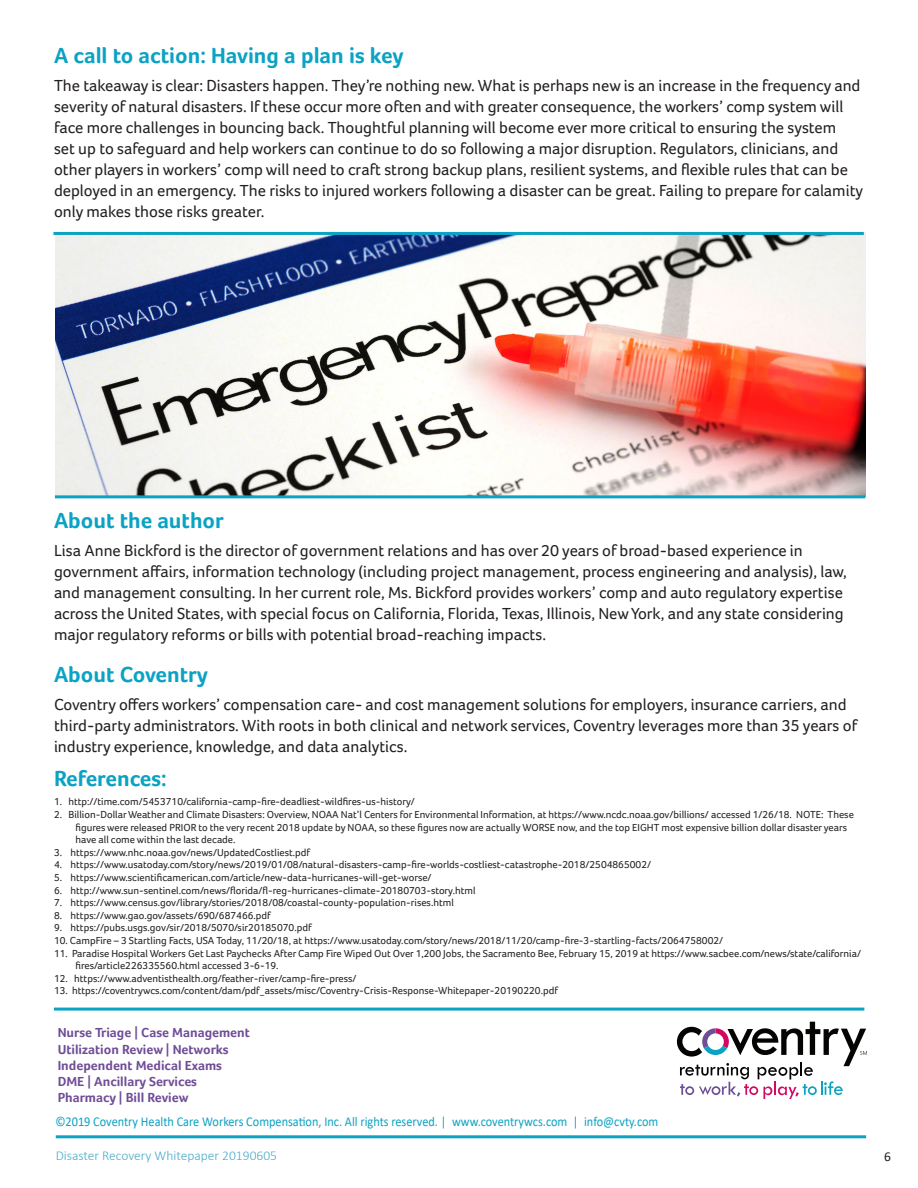
<style>
.page{position:relative;width:918px;height:1188px;background:#fff}
.page>*{position:absolute;margin:0;border:0;box-sizing:border-box;transform-origin:0 0}
.Paragraph_Head{font:700 22.5px "Foco";color:#0ba2c3}
.Body{font:16.5px/21px "Foco";color:#231f20}
.t1{font:700 13.5px "Foco";color:#704e97}
.Company_info{font:13.5px "Calibri";color:#0ba2c3;scale:.91 1}
.t2{font:300 13.5px "Calibri";color:#4aabc7}
.t3{font:13.5px "Calibri";color:#231f20}
.Bullets{font:10.5px/12.6px "Foco";color:#231f20}
</style>
<div class="page">
<svg style="left:677px;top:1022px;width:190px;height:77px"></svg>
<hr style="left:56px;top:1135px;width:810px;height:3px;background:#0ba2c3">
<hr style="left:54px;top:1008px;width:810px;height:3px;background:#0ba2c3">
<img style="left:56px;top:233px;width:810px;height:263px">
<hr style="left:55px;top:495px;width:810px;height:3px;background:#0ba2c3">
<hr style="left:53px;top:232px;width:811px;height:3px;background:#0ba2c3">
<p class="Paragraph_Head" style="left:54px;top:42px;width:351px">A call to action: Having a plan is key</p>
<p class="Body" style="left:54px;top:75px;width:811px">The takeaway is clear: Disasters happen. They’re nothing new. What is perhaps new is an increase in the frequency and severity of natural disasters. If these occur more often and with greater consequence, the workers’ comp system will face more challenges in bouncing back. Thoughtful planning will become ever more critical to ensuring the system<br>set up to safeguard and help workers can continue to do so following a major disruption. Regulators, clinicians, and other players in workers’ comp will need to craft strong backup plans, resilient systems, and flexible rules that can be deployed in an emergency. The risks to injured workers following a disaster can be great. Failing to prepare for calamity only makes those risks greater.</p>
<p class="Paragraph_Head" style="left:54px;top:507px;width:171px">About the author</p>
<p class="Body" style="left:54px;top:540px;width:794px">Lisa Anne Bickford is the director of government relations and has over 20 years of broad-based experience in government affairs, information technology (including project management, process engineering and analysis), law, and management consulting. In her current role, Ms. Bickford provides workers’ comp and auto regulatory expertise across the United States, with special focus on California, Florida, Texas, Illinois, New York, and any state considering major regulatory reforms or bills with potential broad-reaching impacts.</p>
<p class="Paragraph_Head" style="left:54px;top:661px;width:155px">About Coventry</p>
<p class="Body" style="left:54px;top:693px;width:805px">Coventry offers workers’ compensation care- and cost management solutions for employers, insurance carriers, and third-party administrators. With roots in both clinical and network services, Coventry leverages more than 35 years of industry experience, knowledge, and data analytics.</p>
<p class="Paragraph_Head" style="left:54px;top:765px;width:114px">References:</p>
<p class="Bullets" style="left:54px;top:795px;width:362px">1. http://time.com/5453710/california-camp-fire-deadliest-wildfires-us-history/</p>
<p class="Bullets" style="left:76px;top:808px;width:780px;text-indent:-22px">2. Billion-Dollar Weather and Climate Disasters: Overview, NOAA Nat’l Centers for Environmental Information, at https://www.ncdc.noaa.gov/billions/ accessed 1/26/18. NOTE: These figures were released PRIOR to the very recent 2018 update by NOAA, so these figures now are actually WORSE now, and the top EIGHT most expensive billion dollar disaster years have all come within the last decade.</p>
<p class="Bullets" style="left:54px;top:846px;width:258px">3. https://www.nhc.noaa.gov/news/UpdatedCostliest.pdf</p>
<p class="Bullets" style="left:54px;top:858px;width:599px">4. https://www.usatoday.com/story/news/2019/01/08/natural-disasters-camp-fire-worlds-costliest-catastrophe-2018/2504865002/</p>
<p class="Bullets" style="left:54px;top:871px;width:379px">5. https://www.scientificamerican.com/article/new-data-hurricanes-will-get-worse/</p>
<p class="Bullets" style="left:54px;top:884px;width:423px">6. http://www.sun-sentinel.com/news/florida/fl-reg-hurricanes-climate-20180703-story.html</p>
<p class="Bullets" style="left:54px;top:896px;width:401px">7. https://www.census.gov/library/stories/2018/08/coastal-county-population-rises.html</p>
<p class="Bullets" style="left:54px;top:909px;width:218px">8. https://www.gao.gov/assets/690/687466.pdf</p>
<p class="Bullets" style="left:54px;top:921px;width:259px">9. https://pubs.usgs.gov/sir/2018/5070/sir20185070.pdf</p>
<p class="Bullets" style="left:54px;top:934px;width:671px">10. CampFire – 3 Startling Facts, USA Today, 11/20/18, at https://www.usatoday.com/story/news/2018/11/20/camp-fire-3-startling-facts/2064758002/</p>
<p class="Bullets" style="left:76px;top:947px;width:787px;text-indent:-22px">11. Paradise Hospital Workers Get Last Paychecks After Camp Fire Wiped Out Over 1,200 Jobs, the Sacramento Bee, February 15, 2019 at https://www.sacbee.com/news/state/california/ fires/article226335560.html accessed 3-6-19.</p>
<p class="Bullets" style="left:54px;top:972px;width:304px">12. https://www.adventisthealth.org/feather-river/camp-fire-press/</p>
<p class="Bullets" style="left:54px;top:984px;width:505px">13. https://coventrywcs.com/content/dam/pdf_assets/misc/Coventry-Crisis-Response-Whitepaper-20190220.pdf</p>
<p class="t1" style="left:58px;top:1025px;width:194px">Nurse Triage | Case Management</p>
<p class="t1" style="left:58px;top:1041px;width:173px">Utilization Review | Networks</p>
<p class="t1" style="left:58px;top:1057px;width:166px">Independent Medical Exams</p>
<p class="t1" style="left:58px;top:1073px;width:141px">DME | Ancillary Services</p>
<p class="t1" style="left:58px;top:1090px;width:132px">Pharmacy | Bill Review</p>
<p class="Company_info" style="left:55px;top:1112px;width:664px">©2019 Coventry Health Care Workers Compensation, Inc. All rights reserved. | www.coventrywcs.com | info@cvty.com</p>
<p class="t2" style="left:56px;top:1147px;width:223px">Disaster Recovery Whitepaper 20190605</p>
<p class="t3" style="left:884px;top:1147px;width:8px">6</p>
</div>
